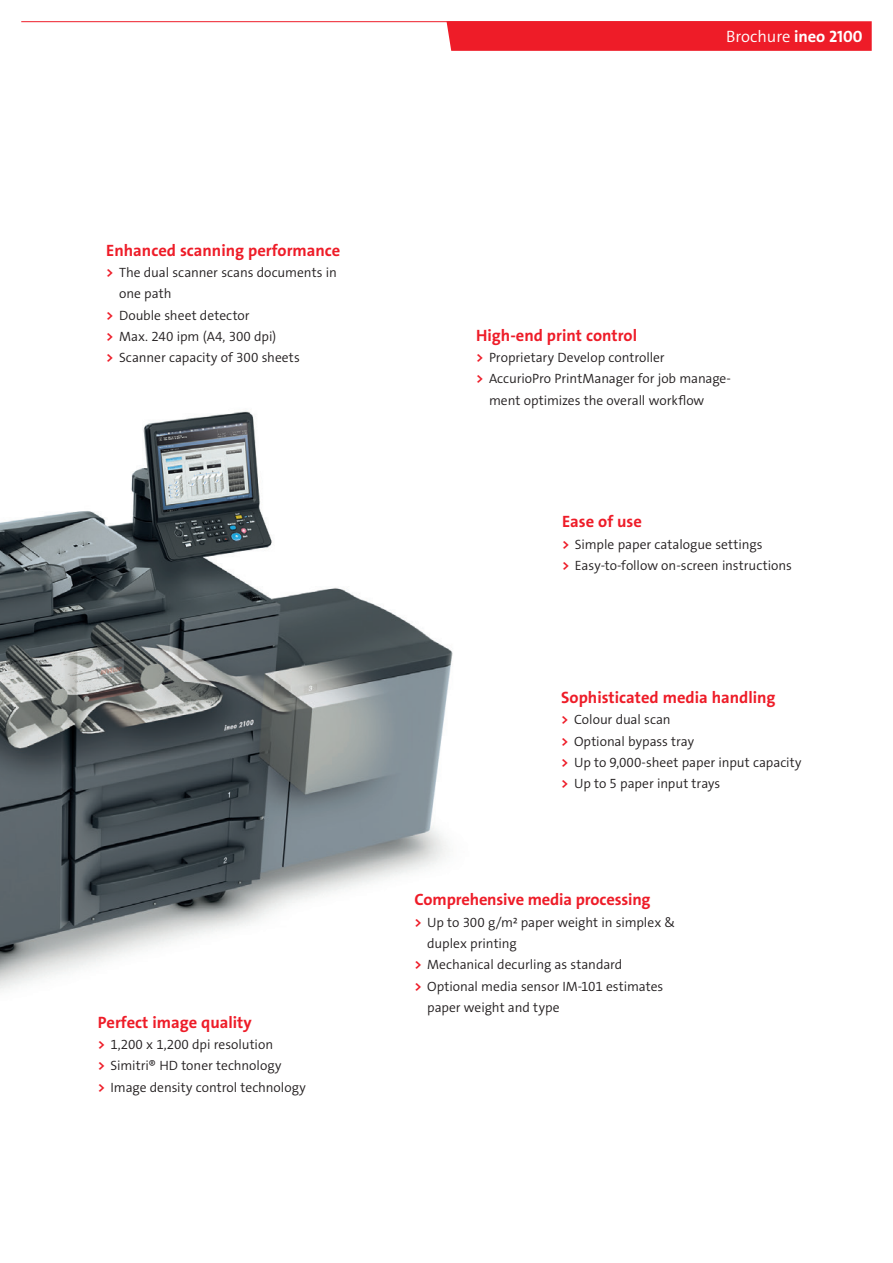
<style>
.page{position:relative;width:893px;height:1263px;background:#fff}
.page>*{position:absolute;margin:0;border:0;box-sizing:border-box;transform-origin:0 0}
.t1{font:16.5px "The Sans LP7 Bld";color:#ee1c28}
.t2{font:16.5px "The Sans LP4 Se Lig";color:#fff}
.t3{font:13.5px/21.3px "The Sans LP4 Se Lig";color:#231f20}
.s1{font-family:"The Sans LP7 Bld"}
.s2{font-family:"The Sans LP7 Bld";color:#ee1c28}
</style>
<div class="page">
<img style="left:0;top:410px;width:453px;height:580px">
<div style="left:446px;top:21px;width:426px;height:30px;background:#ee1c28"></div>
<hr style="left:21px;top:21px;width:789px;height:1px;background:#ee1c28">
<p class="t2" style="left:726px;top:26px;width:138px">Brochure <span class="s1">ineo 2100</span></p>
<p class="t1" style="left:106px;top:239px;width:236px">Enhanced scanning performance</p>
<p class="t3" style="left:119px;top:262px;width:219px;text-indent:-13px"><span class="s2">&gt;</span> The dual scanner scans documents in one path</p>
<p class="t3" style="left:106px;top:304px;width:145px"><span class="s2">&gt;</span> Double sheet detector</p>
<p class="t3" style="left:106px;top:326px;width:172px"><span class="s2">&gt;</span> Max. 240 ipm (A4, 300 dpi)</p>
<p class="t3" style="left:106px;top:347px;width:195px"><span class="s2">&gt;</span> Scanner capacity of 300 sheets</p>
<p class="t1" style="left:98px;top:1012px;width:155px">Perfect image quality</p>
<p class="t3" style="left:98px;top:1034px;width:177px"><span class="s2">&gt;</span> 1,200 x 1,200 dpi resolution</p>
<p class="t3" style="left:98px;top:1055px;width:185px"><span class="s2">&gt;</span> Simitri® HD toner technology</p>
<p class="t3" style="left:98px;top:1077px;width:210px"><span class="s2">&gt;</span> Image density control technology</p>
<p class="t1" style="left:476px;top:325px;width:162px">High-end print control</p>
<p class="t3" style="left:476px;top:347px;width:190px"><span class="s2">&gt;</span> Proprietary Develop controller</p>
<p class="t3" style="left:489px;top:368px;width:243px;text-indent:-13px"><span class="s2">&gt;</span> AccurioPro PrintManager for job manage&shy;ment optimizes the overall workflow</p>
<p class="t1" style="left:562px;top:511px;width:81px">Ease of use</p>
<p class="t3" style="left:562px;top:533px;width:202px"><span class="s2">&gt;</span> Simple paper catalogue settings</p>
<p class="t3" style="left:562px;top:555px;width:231px"><span class="s2">&gt;</span> Easy-to-follow on-screen instructions</p>
<p class="t1" style="left:561px;top:687px;width:216px">Sophisticated media handling</p>
<p class="t3" style="left:561px;top:709px;width:111px"><span class="s2">&gt;</span> Colour dual scan</p>
<p class="t3" style="left:561px;top:730px;width:134px"><span class="s2">&gt;</span> Optional bypass tray</p>
<p class="t3" style="left:561px;top:752px;width:242px"><span class="s2">&gt;</span> Up to 9,000-sheet paper input capacity</p>
<p class="t3" style="left:561px;top:773px;width:161px"><span class="s2">&gt;</span> Up to 5 paper input trays</p>
<p class="t1" style="left:414px;top:889px;width:238px">Comprehensive media processing</p>
<p class="t3" style="left:427px;top:911px;width:250px;text-indent:-13px"><span class="s2">&gt;</span> Up to 300 g/m² paper weight in simplex &amp; duplex printing</p>
<p class="t3" style="left:414px;top:954px;width:210px"><span class="s2">&gt;</span> Mechanical decurling as standard</p>
<p class="t3" style="left:427px;top:975px;width:238px;text-indent:-13px"><span class="s2">&gt;</span> Optional media sensor IM-101 estimates paper weight and type</p>
</div>
